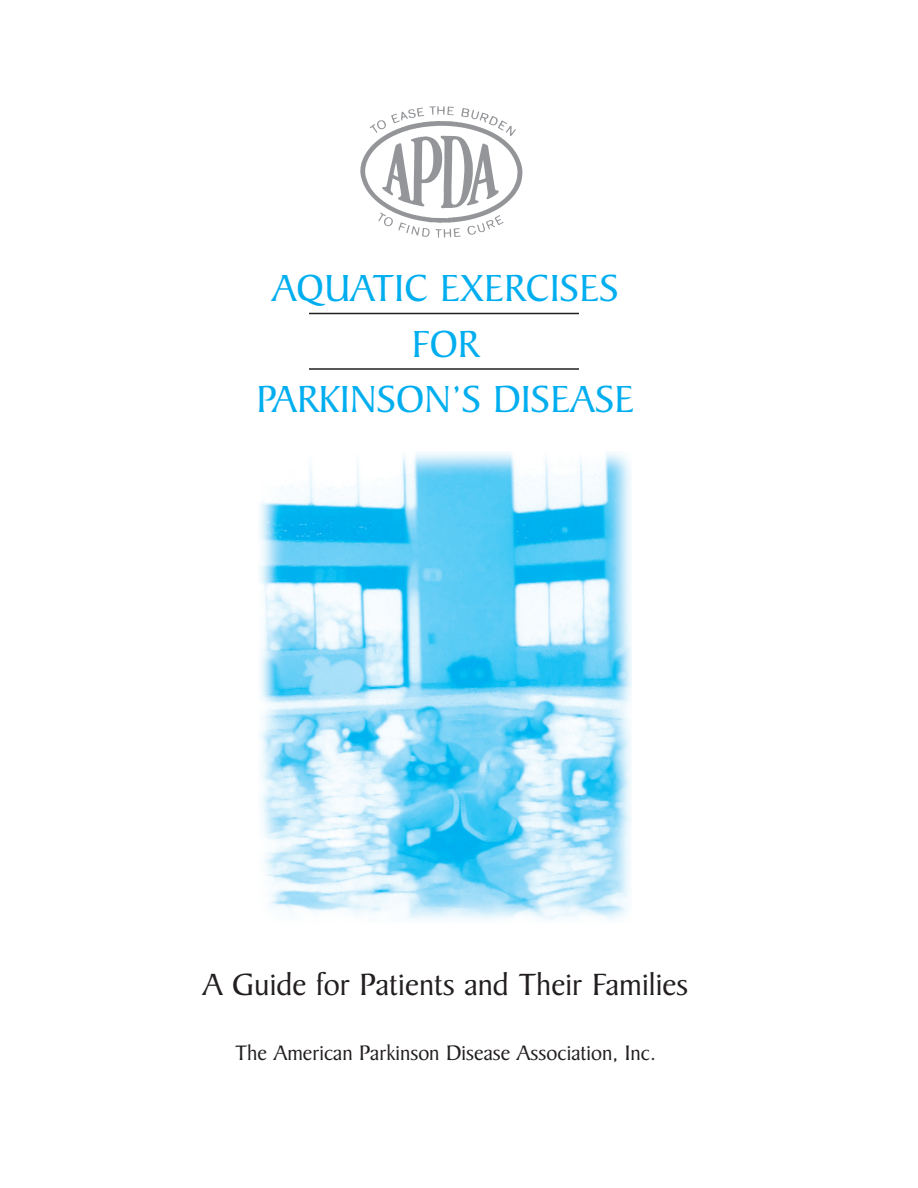
<style>
.page{position:relative;width:918px;height:1188px;background:#fff}
.page>*{position:absolute;margin:0;border:0;box-sizing:border-box;transform-origin:0 0}
.t1{font:40.5px/55.5px "Baker Signet BT";color:#00aeef;text-align:center}
.t2{font:33px "Baker Signet BT";color:#231f20}
.t3{font:22.5px "Baker Signet BT";color:#231f20}
</style>
<div class="page">
<img style="left:360px;top:106px;width:163px;height:132px">
<img style="left:260px;top:452px;width:372px;height:469px">
<hr style="left:309px;top:313px;width:270px;height:1px;background:#231f20">
<hr style="left:309px;top:368px;width:270px;height:2px;background:#231f20">
<h1 class="t1" style="left:256px;top:265px;width:380px">AQUATIC EXERCISES<br>FOR<br>PARKINSON’S DISEASE</h1>
<h2 class="t2" style="left:203px;top:972px;width:487px">A Guide for Patients and Their Families</h2>
<p class="t3" style="left:235px;top:1044px;width:422px">The American Parkinson Disease Association, Inc.</p>
</div>
